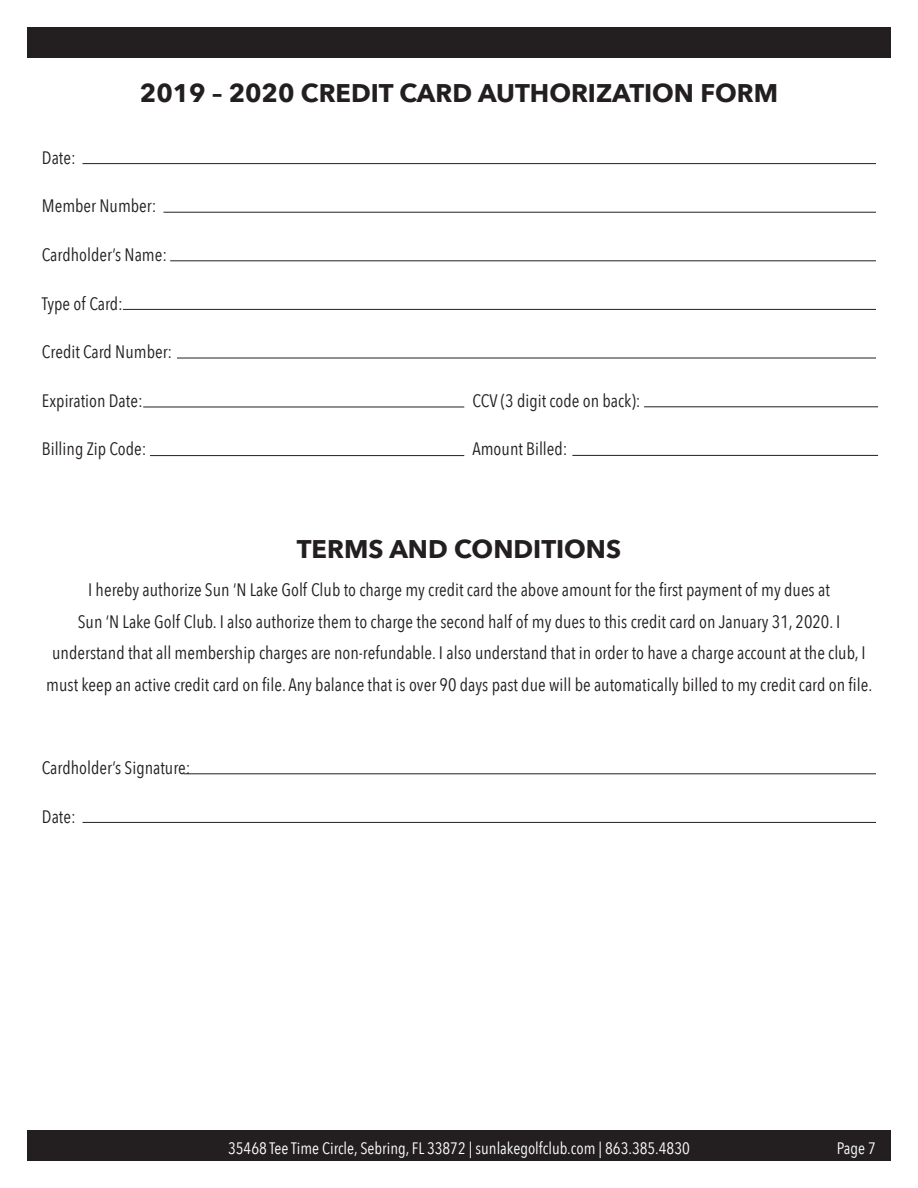
<style>
.page{position:relative;width:918px;height:1188px;background:#fff}
.page>*{position:absolute;margin:0;border:0;box-sizing:border-box;transform-origin:0 0}
.t1{font:700 25.5px "Avenir Next";color:#231f20}
.t2{font:18px/31.5px "Avenir Next Condensed";color:#231f20;text-align:center}
.t3{font:16.5px "Avenir Next Condensed";color:#fff}
</style>
<div class="page">
<hr style="left:184px;top:774px;width:692px;height:1px;background:#231f20">
<hr style="left:82px;top:822px;width:794px;height:1px;background:#231f20">
<hr style="left:82px;top:163px;width:794px;height:1px;background:#231f20">
<hr style="left:163px;top:212px;width:713px;height:1px;background:#231f20">
<hr style="left:170px;top:261px;width:706px;height:1px;background:#231f20">
<hr style="left:123px;top:309px;width:753px;height:1px;background:#231f20">
<hr style="left:177px;top:358px;width:699px;height:1px;background:#231f20">
<hr style="left:143px;top:407px;width:321px;height:1px;background:#231f20">
<hr style="left:150px;top:455px;width:314px;height:1px;background:#231f20">
<hr style="left:644px;top:407px;width:234px;height:1px;background:#231f20">
<hr style="left:572px;top:455px;width:306px;height:1px;background:#231f20">
<div style="left:27px;top:27px;width:864px;height:30px;background:#231f20"></div>
<div style="left:27px;top:1131px;width:864px;height:30px;background:#231f20"></div>
<p class="t1" style="left:140px;top:71px;width:640px">2019 – 2020 CREDIT CARD AUTHORIZATION FORM</p>
<p class="t2" style="left:42px;top:141px;width:35px">Date:</p>
<p class="t2" style="left:42px;top:190px;width:116px">Member Number:</p>
<p class="t2" style="left:42px;top:238px;width:127px">Cardholder’s Name:</p>
<p class="t2" style="left:42px;top:287px;width:82px">Type of Card:</p>
<p class="t2" style="left:42px;top:335px;width:132px">Credit Card Number:</p>
<p class="t2" style="left:42px;top:384px;width:102px">Expiration Date:</p>
<p class="t2" style="left:472px;top:384px;width:170px">CCV (3 digit code on back):</p>
<p class="t2" style="left:42px;top:433px;width:106px">Billing Zip Code:</p>
<p class="t2" style="left:472px;top:433px;width:97px">Amount Billed:</p>
<p class="t1" style="left:297px;top:527px;width:326px">TERMS AND CONDITIONS</p>
<p class="t2" style="left:46px;top:573px;width:827px">I hereby authorize Sun ‘N Lake Golf Club to charge my credit card the above amount for the first payment of my dues at<br>Sun ‘N Lake Golf Club. I also authorize them to charge the second half of my dues to this credit card on January 31, 2020. I understand that all membership charges are non-refundable. I also understand that in order to have a charge account at the club, I must keep an active credit card on file. Any balance that is over 90 days past due will be automatically billed to my credit card on file.</p>
<p class="t2" style="left:42px;top:751px;width:150px">Cardholder’s Signature:</p>
<p class="t2" style="left:42px;top:800px;width:35px">Date:</p>
<p class="t3" style="left:228px;top:1134px;width:463px">35468 Tee Time Circle, Sebring, FL 33872 | sunlakegolfclub.com | 863.385.4830</p>
<p class="t3" style="left:837px;top:1134px;width:41px">Page 7</p>
</div>
